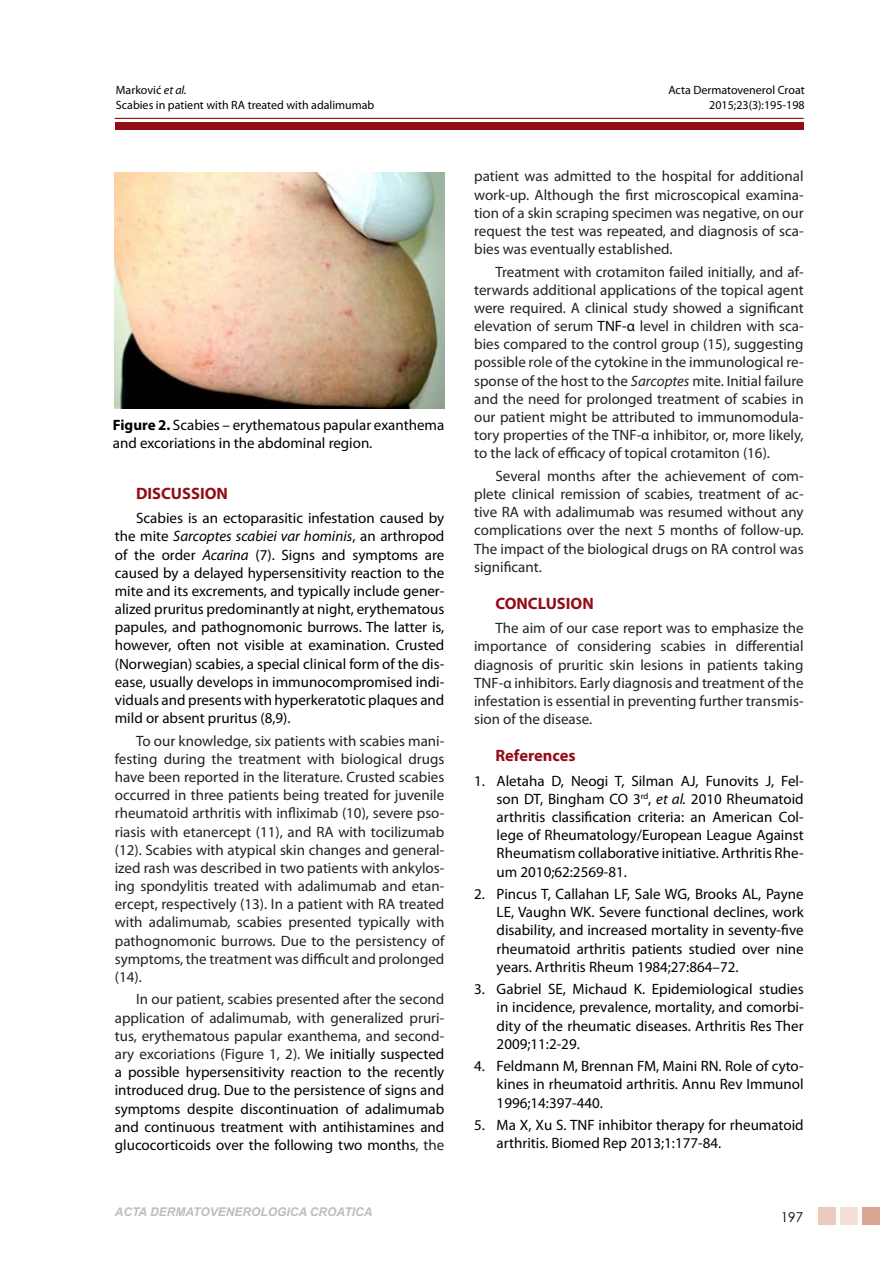
<style>
.page{position:relative;width:893px;height:1263px;background:#fff}
.page>*{position:absolute;margin:0;border:0;box-sizing:border-box;transform-origin:0 0}
.t1{font:700 16.5px "Myriad Pro";color:#930d17}
.t2{font:15px/18.1px "Myriad Pro";color:#222;text-align:justify}
.t3{font:15px/18.1px "Myriad Pro";color:#000;text-align:justify}
.t4{font:13.5px "Century Gothic";color:#000}
.t5{font:12px "Myriad Pro";color:#000}
.t6{font:italic 700 12px "Arial";color:#bcbdbe}
.s1{font-style:italic}
.s2{font-weight:700}
.s3{color:#222}
.s4{color:#000}
</style>
<div class="page">
<div style="left:115px;top:122px;width:689px;height:8px;background:#930d17"></div>
<hr style="left:115px;top:118px;width:689px;height:1px;background:#930d17">
<div style="left:818px;top:1207px;width:18px;height:18px;background:#eacbbe"></div>
<div style="left:840px;top:1207px;width:18px;height:18px;background:#f3dfd7"></div>
<div style="left:863px;top:1207px;width:17px;height:18px;background:#d9a591"></div>
<img style="left:115px;top:172px;width:329px;height:237px">
<p class="t5" style="left:116px;top:83px;width:72px">Marković <span class="s1">et al.</span></p>
<p class="t5" style="left:668px;top:83px;width:138px">Acta Dermatovenerol Croat</p>
<p class="t5" style="left:116px;top:97px;width:260px">Scabies in patient with RA treated with adalimumab</p>
<p class="t5" style="left:709px;top:97px;width:97px">2015;23(3):195-198</p>
<p class="t3" style="left:113px;top:415px;width:333px"><span class="s2">Figure 2.</span> Scabies – erythematous papular exanthema and excoriations in the abdominal region.</p>
<p class="t1" style="left:136px;top:482px;width:93px">DISCUSSION</p>
<p class="t3" style="left:115px;top:509px;width:331px;text-indent:21px">Scabies is an ectoparasitic infestation caused by the mite <span class="s1">Sarcoptes scabiei var hominis</span>, an arthropod of the order <span class="s1">Acarina</span> (7). Signs and symptoms are caused by a delayed hypersensitivity reaction to the mite and its excrements, and typically include gener&shy;alized pruritus predominantly at night, erythematous papules, and pathognomonic burrows. The latter is, however, often not visible at examination. Crusted (Norwegian) scabies, a special clinical form of the dis&shy;ease, usually develops in immunocompromised indi&shy;viduals and presents with hyperkeratotic plaques and mild or absent pruritus (8,9).</p>
<p class="t2" style="left:115px;top:731px;width:331px;text-indent:21px">To our knowledge, six patients with scabies mani&shy;festing during the treatment with biological drugs have been reported in the literature. Crusted scabies occurred in three patients being treated for juvenile rheumatoid arthritis with infliximab (10), severe pso&shy;riasis with etanercept (11), and RA with tocilizumab (12). Scabies with atypical skin changes and general&shy;ized rash was described in two patients with ankylos&shy;ing spondylitis treated with adalimumab and etan&shy;ercept, respectively (13). In a patient with RA treated with adalimumab, scabies presented typically with pathognomonic burrows. Due to the persistency of symptoms, the treatment was difficult and prolonged (14).</p>
<p class="t3" style="left:115px;top:990px;width:331px;text-indent:21px"><span class="s3">In our patient, scabies presented after the second application of adalimumab, with generalized pruri&shy;tus, erythematous papular exanthema, and second&shy;ary excoriations (Figure 1, 2). W</span>e initially suspected a possible hypersensitivity reaction to the recently introduced drug. Due to the persistence of signs and symptoms despite discontinuation of adalimumab and continuous treatment with antihistamines and glucocorticoids over the following two months<span class="s3">, the</span></p>
<p class="t6" style="left:115px;top:1204px;width:259px">ACTA DERMATOVENEROLOGICA CROATICA</p>
<p class="t2" style="left:474px;top:167px;width:331px">patient was admitted to the hospital for additional work-up. Although the first microscopical examina&shy;tion of a skin scraping specimen was negative, on our request the test was repeated, and diagnosis of sca&shy;bies was eventually established.</p>
<p class="t2" style="left:474px;top:262px;width:331px;text-indent:21px">Treatment with crotamiton failed initially, and af&shy;terwards additional applications of the topical agent were required. A clinical study showed a significant elevation of serum <span class="s4">TNF-α</span> level in children with sca&shy;bies compared to the control group (15), suggesting possible role of the cytokine in the immunological re&shy;sponse of the host to the <span class="s1">Sarcoptes</span> mite. Initial failure and the need for prolonged treatment of scabies in our patient might be attributed to immunomodula&shy;tory properties of the TNF-α inhibitor, or, more likely, to the lack of efficacy of topical crotamiton (16).</p>
<p class="t2" style="left:474px;top:466px;width:331px;text-indent:21px">Several months after the achievement of com&shy;plete clinical remission of scabies, treatment of ac&shy;tive RA with adalimumab was resumed without any complications over the next 5 months of follow-up.<br>The impact of the biological drugs on RA control was significant.</p>
<p class="t1" style="left:495px;top:592px;width:100px">CONCLUSION</p>
<p class="t2" style="left:474px;top:619px;width:331px;text-indent:21px">The aim of our case report was to emphasize the importance of considering scabies in differential diagnosis of pruritic skin lesions in patients taking TNF-α inhibitors. Early diagnosis and treatment of the infestation is essential in preventing further transmis&shy;sion of the disease.</p>
<p class="t1" style="left:495px;top:745px;width:82px">References</p>
<p class="t3" style="left:497px;top:771px;width:309px;text-indent:-22px">1. Aletaha D, Neogi T, Silman AJ, Funovits J, Fel&shy;son DT, Bingham CO 3<sup>rd</sup>, <span class="s1">et al.</span> 2010 Rheumatoid arthritis classification criteria: an American Col&shy;lege of Rheumatology/European League Against Rheumatism collaborative initiative. Arthritis Rhe&shy;um 2010;62:2569-81.</p>
<p class="t3" style="left:497px;top:885px;width:309px;text-indent:-22px">2. Pincus T, Callahan LF, Sale WG, Brooks AL, Payne LE, Vaughn WK. Severe functional declines, work disability, and increased mortality in seventy-five rheumatoid arthritis patients studied over nine years. Arthritis Rheum 1984;27:864–72.</p>
<p class="t3" style="left:497px;top:980px;width:309px;text-indent:-22px">3. Gabriel SE, Michaud K. Epidemiological studies in incidence, prevalence, mortality, and comorbi&shy;dity of the rheumatic diseases. Arthritis Res Ther 2009;11:2-29.</p>
<p class="t3" style="left:497px;top:1057px;width:309px;text-indent:-22px">4. Feldmann M, Brennan FM, Maini RN. Role of cyto&shy;kines in rheumatoid arthritis. Annu Rev Immunol 1996;14:397-440.</p>
<p class="t3" style="left:497px;top:1116px;width:309px;text-indent:-22px">5. Ma X, Xu S. TNF inhibitor therapy for rheumatoid arthritis. Biomed Rep 2013;1:177-84.</p>
<p class="t4" style="left:781px;top:1207px;width:24px">197</p>
</div>
